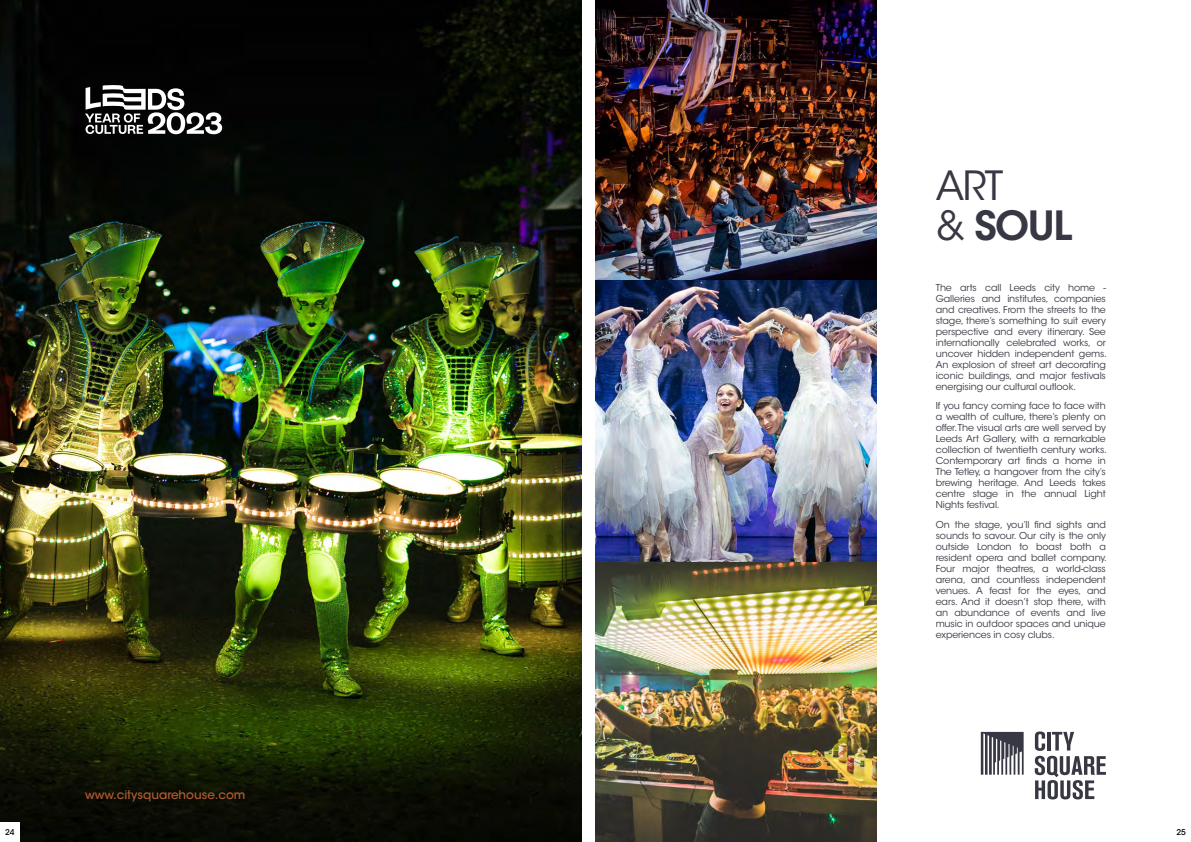
<style>
.page{position:relative;width:1191px;height:842px;background:#fff}
.page>*{position:absolute;margin:0;border:0;box-sizing:border-box;transform-origin:0 0}
.t1{font:40px/40px "ITC Avant Garde Std";color:#373843}
.t2{font:500 12px "ITC Avant Garde Std";color:#b35c30}
.t3{font:9.5px/11px "ITC Avant Garde Std";letter-spacing:-.01em;color:#373843;text-align:justify}
.t4{font:500 8px "ITC Avant Garde Std";color:#000}
.s1{font-weight:600}
</style>
<div class="page">
<img style="left:0;top:0;width:581px;height:842px">
<svg style="left:980px;top:732px;width:43px;height:43px"></svg>
<svg style="left:1034px;top:731px;width:72px;height:68px"></svg>
<img style="left:595px;top:0;width:281px;height:281px">
<img style="left:595px;top:561px;width:281px;height:281px">
<img style="left:595px;top:281px;width:281px;height:280px">
<svg style="left:85px;top:85px;width:137px;height:49px"></svg>
<div style="left:0;top:822px;width:20px;height:20px;background:#fff"></div>
<h1 class="t1" style="left:935px;top:166px;width:138px">ART<br>&amp; <span class="s1">SOUL</span></h1>
<p class="t2" style="left:85px;top:788px;width:162px">www.citysquarehouse.com</p>
<p class="t3" style="left:935px;top:282px;width:173px">The arts call Leeds city home - Galleries and institutes, companies and creatives. From the streets to the stage, there’s something to suit every perspective and every itinerary. See internationally celebrated works, or uncover hidden independent gems.<br>An explosion of street art decorating iconic buildings, and major festivals energising our cultural outlook.</p>
<p class="t3" style="left:935px;top:400px;width:173px">If you fancy coming face to face with a wealth of culture, there’s plenty on offer. The visual arts are well served by Leeds Art Gallery, with a remarkable collection of twentieth century works.<br>Contemporary art finds a home in The Tetley, a hangover from the city’s brewing heritage. And Leeds takes centre stage in the annual Light Nights festival.</p>
<p class="t3" style="left:935px;top:519px;width:173px">On the stage, you’ll find sights and sounds to savour. Our city is the only outside London to boast both a resident opera and ballet company.<br>Four major theatres, a world-class arena, and countless independent venues. A feast for the eyes, and ears. And it doesn’t stop there, with an abundance of events and live music in outdoor spaces and unique experiences in cosy clubs.</p>
<p class="t4" style="left:5px;top:827px;width:11px">24</p>
<p class="t4" style="left:1176px;top:827px;width:11px">25</p>
</div>
